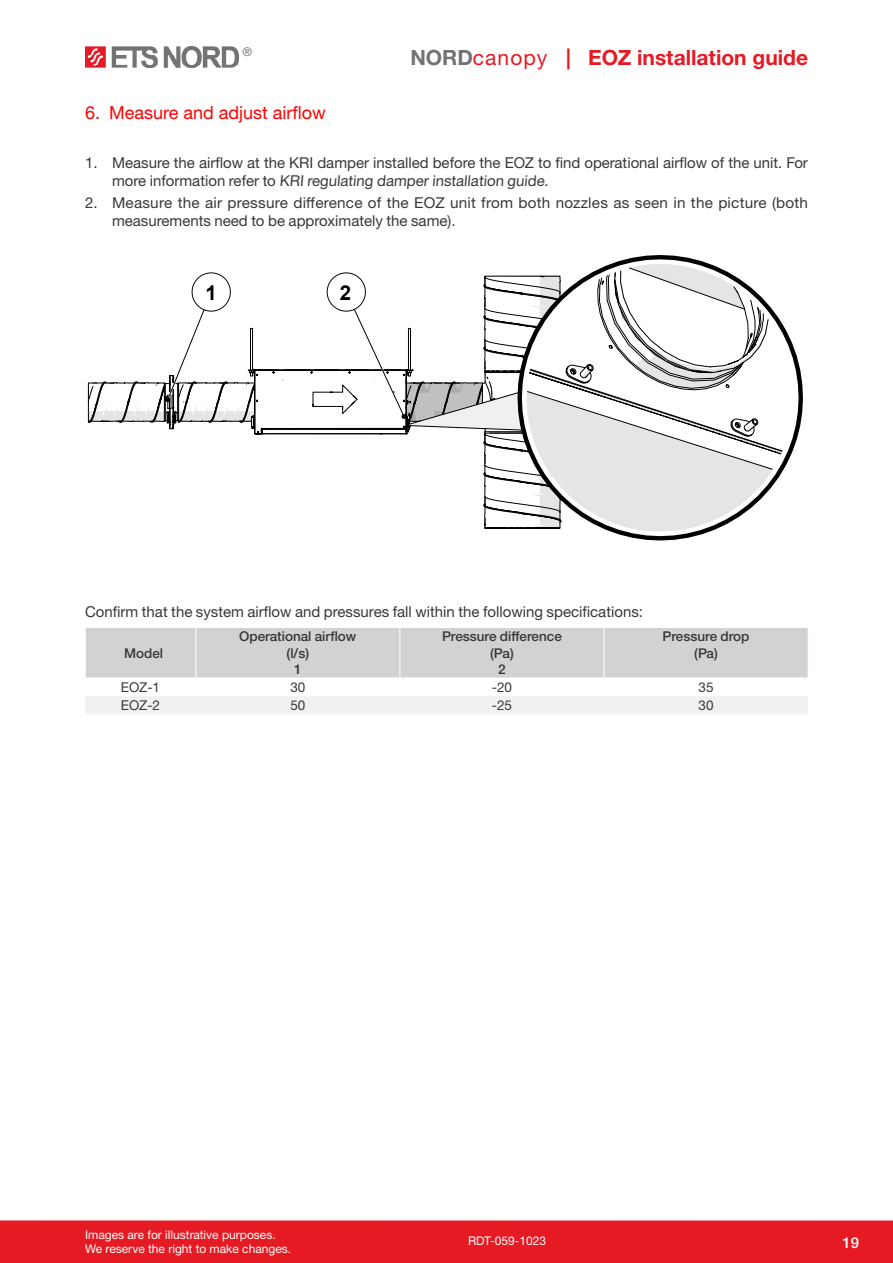
<style>
.page{position:relative;width:893px;height:1263px;background:#fff}
.page>*{position:absolute;margin:0;border:0;box-sizing:border-box;transform-origin:0 0}
.t1{font:700 21px "Helvetica Neue LTW1 G";color:#e51a23}
.t2{font:700 20.55px "Arial";color:#000}
.t3{font:18px "Helvetica Neue LTW1 G";color:#f00}
.Tekst{font:15px/18px "Helvetica Neue LTW1 G";color:#383839}
.t4{font:500 15px "Helvetica Neue LTW1 G";color:#fff}
.Tabeli_päis{font:500 13.5px "Helvetica Neue LTW1 G";color:#383839}
.Tabeltekst{font:13.5px "Helvetica Neue LTW1 G";color:#383839}
.t5{font:12px/14.4px "Helvetica Neue LTW1 G";color:#fff}
.t6{font:12px "Helvetica Neue LTW1 G";color:#727272}
.s1{color:#727272}
.s2{font-weight:400}
.s3{color:#3b3a3b}
</style>
<div class="page">
<div style="left:0;top:1220px;width:893px;height:43px;background:#e51a23"></div>
<img style="left:85px;top:47px;width:154px;height:21px">
<div style="left:86px;top:628px;width:722px;height:50px;background:#d3d2d2"></div>
<div style="left:85px;top:696px;width:723px;height:18px;background:#f0f1f2"></div>
<hr style="left:196px;top:628px;width:1px;height:50px;background:#fff">
<hr style="left:400px;top:628px;width:1px;height:50px;background:#fff">
<hr style="left:604px;top:628px;width:1px;height:50px;background:#fff">
<svg style="left:609px;top:325px;width:194px;height:216px"></svg>
<svg style="left:88px;top:255px;width:695px;height:276px"></svg>
<p class="t6" style="left:243px;top:44px;width:11px">®</p>
<h1 class="t1" style="left:410px;top:44px;width:399px"><span class="s1">NORD</span><span class="s2">canopy</span> | EOZ installation guide</h1>
<p class="t3" style="left:85px;top:102px;width:242px">6. Measure and adjust airflow</p>
<p class="Tekst" style="left:112px;top:153px;width:697px;text-indent:-27px">1. Measure the airflow at the KRI damper installed before the EOZ to find operational airflow of the unit. For more information refer to <span class="s3">KRI regulating damper installation guide</span>.</p>
<p class="Tekst" style="left:112px;top:194px;width:697px;text-indent:-27px">2. Measure the air pressure difference of the EOZ unit from both nozzles as seen in the picture (both measurements need to be approximately the same).</p>
<p class="t2" style="left:206px;top:279px;width:13px">1</p>
<p class="t2" style="left:340px;top:279px;width:13px">2</p>
<p class="Tekst" style="left:85px;top:602px;width:559px">Confirm that the system airflow and pressures fall within the following specifications:</p>
<p class="Tabeli_päis" style="left:124px;top:645px;width:41px">Model</p>
<p class="Tabeli_päis" style="left:239px;top:628px;width:119px">Operational airflow</p>
<p class="Tabeli_päis" style="left:287px;top:645px;width:24px">(l/s)</p>
<p class="Tabeli_päis" style="left:294px;top:661px;width:9px">1</p>
<p class="Tabeli_päis" style="left:442px;top:628px;width:121px">Pressure difference</p>
<p class="Tabeli_päis" style="left:490px;top:645px;width:25px">(Pa)</p>
<p class="Tabeli_päis" style="left:498px;top:661px;width:9px">2</p>
<p class="Tabeli_päis" style="left:663px;top:628px;width:88px">Pressure drop</p>
<p class="Tabeli_päis" style="left:694px;top:645px;width:25px">(Pa)</p>
<p class="Tabeltekst" style="left:121px;top:679px;width:41px">EOZ-1</p>
<p class="Tabeltekst" style="left:290px;top:679px;width:17px">30</p>
<p class="Tabeltekst" style="left:492px;top:679px;width:22px">-20</p>
<p class="Tabeltekst" style="left:699px;top:679px;width:17px">35</p>
<p class="Tabeltekst" style="left:121px;top:697px;width:41px">EOZ-2</p>
<p class="Tabeltekst" style="left:290px;top:697px;width:17px">50</p>
<p class="Tabeltekst" style="left:492px;top:697px;width:22px">-25</p>
<p class="Tabeltekst" style="left:699px;top:697px;width:17px">30</p>
<p class="t5" style="left:85px;top:1227px;width:208px">Images are for illustrative purposes.<br>We reserve the right to make changes.</p>
<p class="t5" style="left:468px;top:1233px;width:80px">RDT-059-1023</p>
<p class="t4" style="left:842px;top:1233px;width:18px">19</p>
</div>
